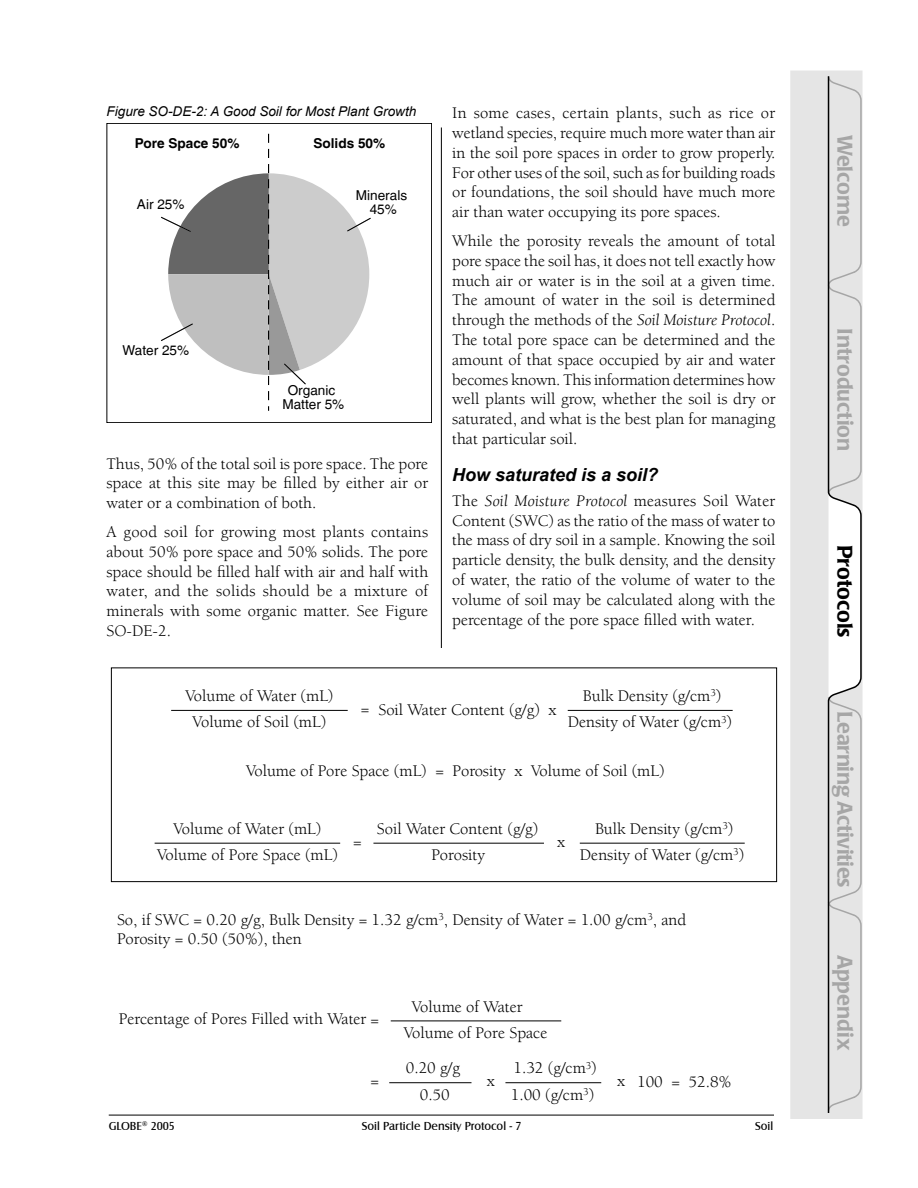
<style>
.page{position:relative;width:918px;height:1188px;background:#fff}
.page>*{position:absolute;margin:0;border:0;box-sizing:border-box;transform-origin:0 0}
.t1{font:500 21px "Poppl Laudatio";color:#a6a6a6}
.t2{font:500 21px "Poppl Laudatio";color:#000}
.HTML_H3{font:italic 700 18px "Arial";color:#000}
.t3{font:16.65px/26.2px "Berkeley";color:#000;text-align:center}
.HTML_Body_Text{font:16.5px/19.8px "Berkeley";color:#000;text-align:justify}
.t4{font:13.65px/13.6px "Helvetica";color:#000;text-align:center}
.t5{font:700 13.65px "Helvetica";color:#000}
.t6{font:italic 13.5px "Arial";color:#000}
.t7{font:12px "Castle T";color:#000}
.s1{font-style:italic}
</style>
<div class="page">
<hr style="left:441px;top:128px;width:1px;height:970px;background:#000">
<hr style="left:109px;top:1115px;width:665px;height:1px;background:#000">
<div style="left:790px;top:71px;width:72px;height:1048px;background:#e5e5e5"></div>
<svg style="left:827px;top:75px;width:35px;height:1039px"></svg>
<div style="left:106px;top:123px;width:326px;height:300px;border:1px solid #000"></div>
<svg style="left:161px;top:134px;width:210px;height:277px"></svg>
<hr style="left:568px;top:710px;width:165px;height:1px;background:#000">
<hr style="left:171px;top:710px;width:177px;height:1px;background:#000">
<hr style="left:580px;top:843px;width:165px;height:1px;background:#000">
<hr style="left:155px;top:843px;width:185px;height:1px;background:#000">
<hr style="left:373px;top:843px;width:171px;height:1px;background:#000">
<hr style="left:391px;top:1021px;width:170px;height:1px;background:#000">
<hr style="left:389px;top:1082px;width:83px;height:1px;background:#000">
<hr style="left:505px;top:1082px;width:96px;height:1px;background:#000">
<div style="left:111px;top:668px;width:666px;height:214px;border:1px solid #000"></div>
<p class="t6" style="left:107px;top:103px;width:311px">Figure SO-DE-2: A Good Soil for Most Plant Growth</p>
<p class="t5" style="left:135px;top:135px;width:106px">Pore Space 50%</p>
<p class="t5" style="left:313px;top:135px;width:73px">Solids 50%</p>
<p class="t4" style="left:137px;top:198px;width:49px">Air 25%</p>
<p class="t4" style="left:123px;top:343px;width:68px">Water 25%</p>
<p class="t4" style="left:356px;top:188px;width:53px">Minerals<br>45%</p>
<p class="t4" style="left:282px;top:383px;width:63px">Organic<br>Matter 5%</p>
<p class="HTML_Body_Text" style="left:106px;top:454px;width:323px">Thus, 50% of the total soil is pore space. The pore space at this site may be filled by either air or water or a combination of both.</p>
<p class="HTML_Body_Text" style="left:106px;top:522px;width:323px">A good soil for growing most plants contains about 50% pore space and 50% solids. The pore space should be filled half with air and half with water, and the solids should be a mixture of minerals with some organic matter. See Figure SO-DE-2.</p>
<p class="HTML_Body_Text" style="left:452px;top:103px;width:325px">In some cases, certain plants, such as rice or wetland species, require much more water than air in the soil pore spaces in order to grow properly.<br>For other uses of the soil, such as for building roads or foundations, the soil should have much more air than water occupying its pore spaces.</p>
<p class="HTML_Body_Text" style="left:452px;top:231px;width:325px">While the porosity reveals the amount of total pore space the soil has, it does not tell exactly how much air or water is in the soil at a given time.<br>The amount of water in the soil is determined through the methods of the <span class="s1">Soil Moisture Protocol</span>.<br>The total pore space can be determined and the amount of that space occupied by air and water becomes known. This information determines how well plants will grow, whether the soil is dry or saturated, and what is the best plan for managing that particular soil.</p>
<p class="HTML_H3" style="left:452px;top:463px;width:208px">How saturated is a soil?</p>
<p class="HTML_Body_Text" style="left:452px;top:491px;width:325px">The <span class="s1">Soil Moisture Protocol</span> measures Soil Water Content (SWC) as the ratio of the mass of water to the mass of dry soil in a sample. Knowing the soil particle density, the bulk density, and the density of water, the ratio of the volume of water to the volume of soil may be calculated along with the percentage of the pore space filled with water.</p>
<p class="t3" style="left:185px;top:683px;width:150px">Volume of Water (mL)<br>Volume of Soil (mL)</p>
<p class="t3" style="left:361px;top:696px;width:10px">=</p>
<p class="t3" style="left:378px;top:697px;width:180px">Soil Water Content (g/g) x</p>
<p class="t3" style="left:568px;top:683px;width:166px">Bulk Density (g/cm<sup>3</sup>)<br>Density of Water (g/cm<sup>3</sup>)</p>
<p class="t3" style="left:246px;top:758px;width:420px">Volume of Pore Space (mL) = Porosity x Volume of Soil (mL)</p>
<p class="t3" style="left:157px;top:816px;width:182px">Volume of Water (mL)<br>Volume of Pore Space (mL)</p>
<p class="t3" style="left:377px;top:816px;width:163px">Soil Water Content (g/g)<br>Porosity</p>
<p class="t3" style="left:353px;top:829px;width:10px">=</p>
<p class="t3" style="left:557px;top:829px;width:9px">x</p>
<p class="t3" style="left:580px;top:816px;width:166px">Bulk Density (g/cm<sup>3</sup>)<br>Density of Water (g/cm<sup>3</sup>)</p>
<p class="t3" style="left:117px;top:910px;width:571px;line-height:19.6px;text-align:left">So, if SWC = 0.20 g/g, Bulk Density = 1.32 g/cm<sup>3</sup>, Density of Water = 1.00 g/cm<sup>3</sup>, and<br>Porosity = 0.50 (50%), then</p>
<p class="t3" style="left:119px;top:1006px;width:262px">Percentage of Pores Filled with Water =</p>
<p class="t3" style="left:404px;top:993px;width:145px;text-align:left;text-indent:8px">Volume of Water<br>Volume of Pore Space</p>
<p class="t3" style="left:511px;top:1055px;width:87px;text-align:left">1.32 (g/cm<sup>3</sup>)<br>1.00 (g/cm<sup>3</sup>)</p>
<p class="t3" style="left:406px;top:1055px;width:56px">0.20 g/g</p>
<p class="t3" style="left:371px;top:1068px;width:10px">=</p>
<p class="t3" style="left:487px;top:1068px;width:9px">x</p>
<p class="t3" style="left:617px;top:1068px;width:9px">x</p>
<p class="t3" style="left:420px;top:1082px;width:32px">0.50</p>
<p class="t3" style="left:637px;top:1069px;width:96px">100 = 52.8%</p>
<p class="t7" style="left:109px;top:1119px;width:68px">GLOBE<sup>®</sup> 2005</p>
<p class="t7" style="left:362px;top:1119px;width:161px">Soil Particle Density Protocol - 7</p>
<p class="t7" style="left:755px;top:1119px;width:20px">Soil</p>
<p class="t1" style="left:857px;top:135px;width:94px;rotate:90deg">Welcome</p>
<p class="t1" style="left:857px;top:328px;width:125px;rotate:90deg">Introduction</p>
<p class="t2" style="left:857px;top:545px;width:94px;rotate:90deg">Protocols</p>
<p class="t1" style="left:857px;top:711px;width:178px;rotate:90deg">Learning Activities</p>
<p class="t1" style="left:857px;top:955px;width:97px;rotate:90deg">Appendix</p>
</div>
